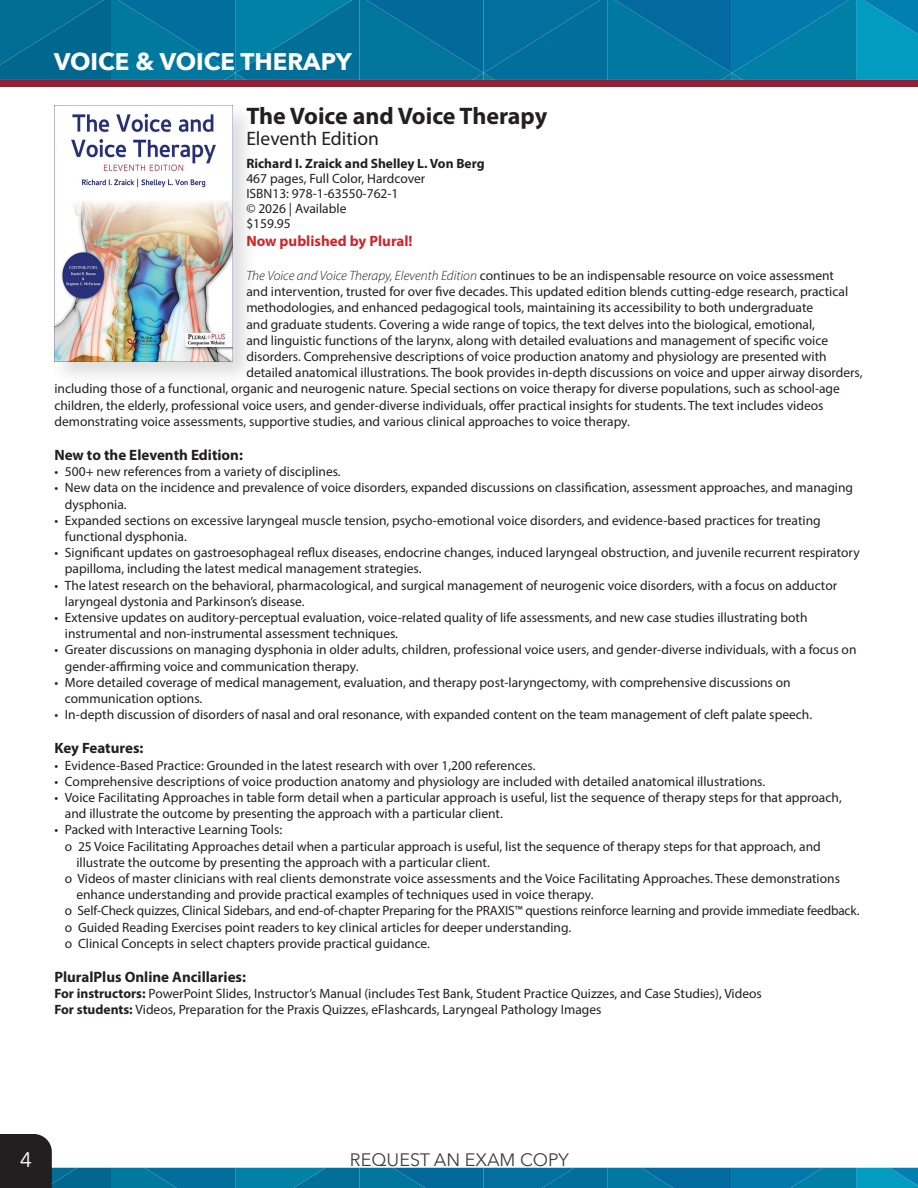
<style>
.page{position:relative;width:918px;height:1188px;background:#fff}
.page>*{position:absolute;margin:0;border:0;box-sizing:border-box;transform-origin:0 0}
.Title_1{font:700 24px "Myriad Pro";color:#231f20}
.Running_head{font:700 24px "Avenir Next";color:#fff}
.t1{font:21px "Avenir Next";color:#fff}
.Sub-Title_1{font:19.5px "Myriad Pro";color:#231f20}
.t2{font:18px "Avenir Next";color:#3e3e3f}
.Key_Features{font:700 15px "Myriad Pro";color:#231f20}
.Key_Features-2{font:700 15px "Myriad Pro";color:#d1232a}
.Bullet_text{font:13.5px/16.2px "Myriad Pro";color:#231f20}
.Body_Text_1{font:13.5px "Myriad Pro";color:#231f20}
.Info_1{font:13.5px "Myriad Pro";color:#231f20}
.Author{font:700 13.5px "Myriad Pro";color:#231f20}
.s1{font-weight:300;font-style:italic}
.s2{font-weight:700}
</style>
<div class="page">
<div style="left:0;top:65px;width:918px;height:21px;background:#8e2135"></div>
<svg style="left:0;top:1134px;width:918px;height:54px"></svg>
<svg style="left:0;top:0;width:918px;height:80px;background:#02759f"></svg>
<div style="left:49px;top:101px;width:210px;height:286px;background:#231f20;opacity:.15"></div>
<img style="left:54px;top:106px;width:179px;height:255px">
<p class="Running_head" style="left:54px;top:41px;width:299px">VOICE &amp; VOICE THERAPY</p>
<p class="Title_1" style="left:246px;top:100px;width:302px">The Voice and Voice Therapy</p>
<p class="Sub-Title_1" style="left:246px;top:126px;width:134px">Eleventh Edition</p>
<p class="Author" style="left:246px;top:154px;width:240px">Richard I. Zraick and Shelley L. Von Berg</p>
<p class="Info_1" style="left:246px;top:170px;width:180px">467 pages, Full Color, Hardcover</p>
<p class="Info_1" style="left:246px;top:185px;width:154px">ISBN13: 978-1-63550-762-1</p>
<p class="Info_1" style="left:246px;top:200px;width:102px">© 2026 | Available</p>
<p class="Info_1" style="left:246px;top:215px;width:46px">$159.95</p>
<p class="Key_Features-2" style="left:246px;top:231px;width:168px">Now published by Plural!</p>
<p class="Body_Text_1" style="left:246px;top:267px;width:589px"><span class="s1">The Voice and Voice Therapy, Eleventh Edition</span> continues to be an indispensable resource on voice assessment</p>
<p class="Body_Text_1" style="left:246px;top:283px;width:603px">and intervention, trusted for over five decades. This updated edition blends cutting-edge research, practical</p>
<p class="Body_Text_1" style="left:246px;top:300px;width:568px">methodologies, and enhanced pedagogical tools, maintaining its accessibility to both undergraduate</p>
<p class="Body_Text_1" style="left:246px;top:316px;width:570px">and graduate students. Covering a wide range of topics, the text delves into the biological, emotional,</p>
<p class="Body_Text_1" style="left:246px;top:332px;width:583px">and linguistic functions of the larynx, along with detailed evaluations and management of specific voice</p>
<p class="Body_Text_1" style="left:246px;top:348px;width:582px">disorders. Comprehensive descriptions of voice production anatomy and physiology are presented with</p>
<p class="Body_Text_1" style="left:246px;top:364px;width:618px">detailed anatomical illustrations. The book provides in-depth discussions on voice and upper airway disorders,</p>
<p class="Body_Text_1" style="left:54px;top:381px;width:787px">including those of a functional, organic and neurogenic nature. Special sections on voice therapy for diverse populations, such as school-age</p>
<p class="Body_Text_1" style="left:54px;top:397px;width:771px">children, the elderly, professional voice users, and gender-diverse individuals, offer practical insights for students. The text includes videos</p>
<p class="Body_Text_1" style="left:54px;top:413px;width:577px">demonstrating voice assessments, supportive studies, and various clinical approaches to voice therapy.</p>
<p class="Key_Features" style="left:54px;top:445px;width:190px">New to the Eleventh Edition:</p>
<p class="Bullet_text" style="left:54px;top:463px;width:288px">• 500+ new references from a variety of disciplines.</p>
<p class="Bullet_text" style="left:65px;top:480px;width:790px;text-indent:-10px">• New data on the incidence and prevalence of voice disorders, expanded discussions on classification, assessment approaches, and managing dysphonia.</p>
<p class="Bullet_text" style="left:65px;top:512px;width:757px;text-indent:-10px">• Expanded sections on excessive laryngeal muscle tension, psycho-emotional voice disorders, and evidence-based practices for treating functional dysphonia.</p>
<p class="Bullet_text" style="left:65px;top:544px;width:796px;text-indent:-10px">• Significant updates on gastroesophageal reflux diseases, endocrine changes, induced laryngeal obstruction, and juvenile recurrent respiratory papilloma, including the latest medical management strategies.</p>
<p class="Bullet_text" style="left:65px;top:577px;width:774px;text-indent:-10px">• The latest research on the behavioral, pharmacological, and surgical management of neurogenic voice disorders, with a focus on adductor laryngeal dystonia and Parkinson’s disease.</p>
<p class="Bullet_text" style="left:65px;top:609px;width:744px;text-indent:-10px">• Extensive updates on auditory-perceptual evaluation, voice-related quality of life assessments, and new case studies illustrating both instrumental and non-instrumental assessment techniques.</p>
<p class="Bullet_text" style="left:65px;top:642px;width:793px;text-indent:-10px">• Greater discussions on managing dysphonia in older adults, children, professional voice users, and gender-diverse individuals, with a focus on gender-affirming voice and communication therapy.</p>
<p class="Bullet_text" style="left:65px;top:674px;width:727px;text-indent:-10px">• More detailed coverage of medical management, evaluation, and therapy post-laryngectomy, with comprehensive discussions on communication options.</p>
<p class="Bullet_text" style="left:54px;top:706px;width:759px">• In-depth discussion of disorders of nasal and oral resonance, with expanded content on the team management of cleft palate speech.</p>
<p class="Key_Features" style="left:54px;top:739px;width:91px">Key Features:</p>
<p class="Bullet_text" style="left:54px;top:757px;width:483px">• Evidence-Based Practice: Grounded in the latest research with over 1,200 references.</p>
<p class="Bullet_text" style="left:54px;top:773px;width:712px">• Comprehensive descriptions of voice production anatomy and physiology are included with detailed anatomical illustrations.</p>
<p class="Bullet_text" style="left:65px;top:789px;width:778px;text-indent:-10px">• Voice Facilitating Approaches in table form detail when a particular approach is useful, list the sequence of therapy steps for that approach, and illustrate the outcome by presenting the approach with a particular client.</p>
<p class="Bullet_text" style="left:54px;top:822px;width:229px">• Packed with Interactive Learning Tools:</p>
<p class="Bullet_text" style="left:65px;top:838px;width:758px">o 25 Voice Facilitating Approaches detail when a particular approach is useful, list the sequence of therapy steps for that approach, and</p>
<p class="Bullet_text" style="left:76px;top:854px;width:415px">illustrate the outcome by presenting the approach with a particular client.</p>
<p class="Bullet_text" style="left:65px;top:870px;width:777px">o Videos of master clinicians with real clients demonstrate voice assessments and the Voice Facilitating Approaches. These demonstrations</p>
<p class="Bullet_text" style="left:76px;top:886px;width:519px">enhance understanding and provide practical examples of techniques used in voice therapy.</p>
<p class="Bullet_text" style="left:65px;top:903px;width:796px">o Self-Check quizzes, Clinical Sidebars, and end-of-chapter Preparing for the PRAXIS™ questions reinforce learning and provide immediate feedback.</p>
<p class="Bullet_text" style="left:65px;top:919px;width:508px">o Guided Reading Exercises point readers to key clinical articles for deeper understanding.</p>
<p class="Bullet_text" style="left:65px;top:935px;width:367px">o Clinical Concepts in select chapters provide practical guidance.</p>
<p class="Key_Features" style="left:54px;top:967px;width:193px">PluralPlus Online Ancillaries:</p>
<p class="Body_Text_1" style="left:54px;top:985px;width:709px"><span class="s2">For instructors:</span> PowerPoint Slides, Instructor’s Manual (includes Test Bank, Student Practice Quizzes, and Case Studies), Videos</p>
<p class="Body_Text_1" style="left:54px;top:1002px;width:549px"><span class="s2">For students:</span> Videos, Preparation for the Praxis Quizzes, eFlashcards, Laryngeal Pathology Images</p>
<h2 class="t1" style="left:20px;top:1142px;width:14px">4</h2>
<h3 class="t2" style="left:350px;top:1144px;width:221px">REQUEST AN EXAM COPY</h3>
</div>
